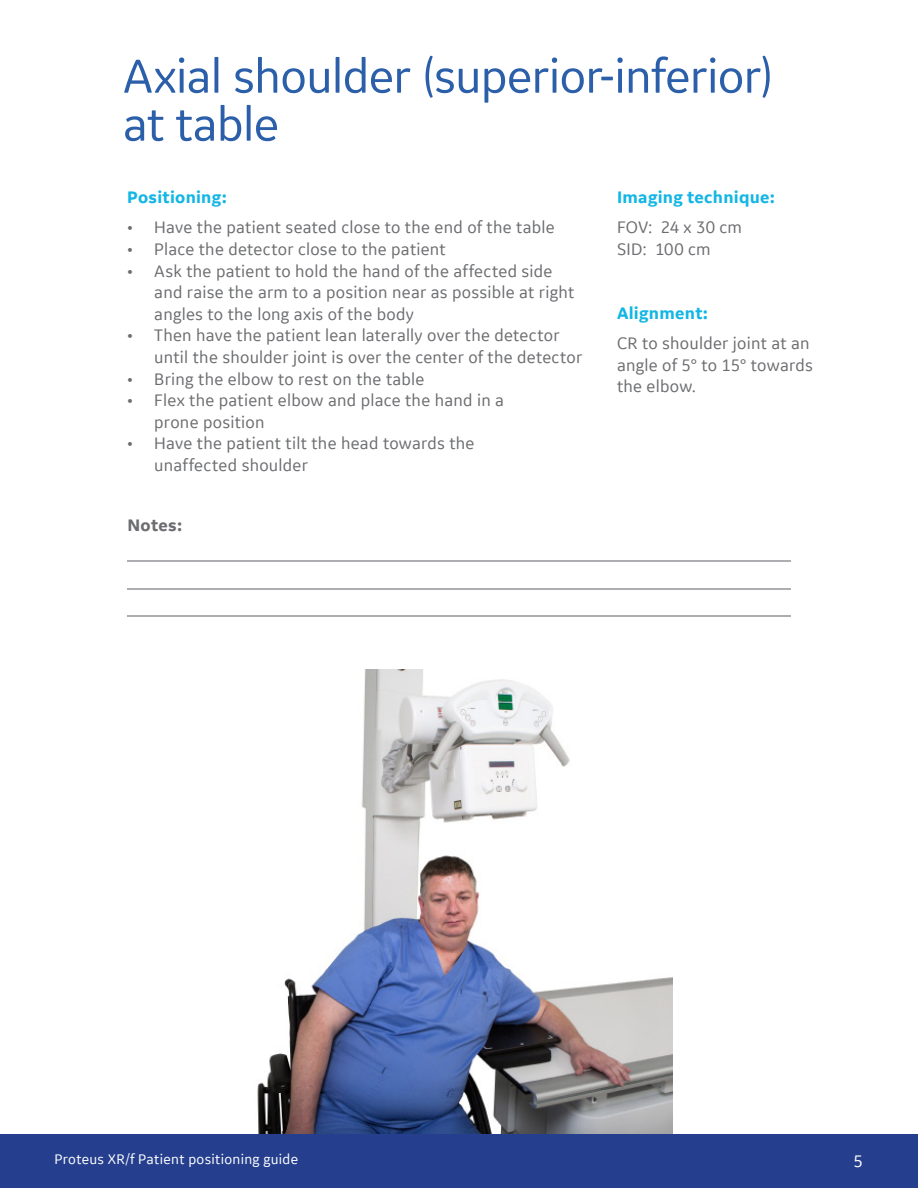
<style>
.page{position:relative;width:918px;height:1188px;background:#fff}
.page>*{position:absolute;margin:0;border:0;box-sizing:border-box;transform-origin:0 0}
.t1{font:51px/48px "GE Inspira Sans";letter-spacing:-.015em;color:#2c5fa9}
.t2{font:18px/21.6px "GE Inspira Sans";letter-spacing:.015em;color:#6c6d70}
.t3{font:700 18px "GE Inspira Sans";letter-spacing:.015em;color:#13b6e4}
.t4{font:700 18px "GE Inspira Sans";letter-spacing:.02em;color:#6c6d70}
.t5{font:18px "GE Inspira Sans";color:#fff}
.t6{font:15px "GE Inspira Sans";letter-spacing:.02em;color:#fff}
</style>
<div class="page">
<div style="left:0;top:1134px;width:918px;height:54px;background:#253f8e"></div>
<img style="left:257px;top:670px;width:416px;height:464px">
<hr style="left:127px;top:616px;width:664px;height:1px;background:#adaeb2">
<hr style="left:127px;top:588px;width:664px;height:1px;background:#adaeb2">
<hr style="left:127px;top:561px;width:664px;height:1px;background:#adaeb2">
<p class="t1" style="left:123px;top:51px;width:652px">Axial shoulder (superior-inferior) at table</p>
<p class="t3" style="left:127px;top:186px;width:101px">Positioning:</p>
<p class="t3" style="left:617px;top:186px;width:159px">Imaging technique:</p>
<p class="t2" style="left:127px;top:216px;width:429px">• Have the patient seated close to the end of the table</p>
<p class="t2" style="left:127px;top:238px;width:320px">• Place the detector close to the patient</p>
<p class="t2" style="left:154px;top:260px;width:422px;text-indent:-27px">• Ask the patient to hold the hand of the affected side and raise the arm to a position near as possible at right angles to the long axis of the body</p>
<p class="t2" style="left:154px;top:324px;width:430px;text-indent:-27px">• Then have the patient lean laterally over the detector until the shoulder joint is over the center of the detector</p>
<p class="t2" style="left:127px;top:368px;width:299px">• Bring the elbow to rest on the table</p>
<p class="t2" style="left:154px;top:389px;width:351px;text-indent:-27px">• Flex the patient elbow and place the hand in a prone position</p>
<p class="t2" style="left:154px;top:432px;width:322px;text-indent:-27px">• Have the patient tilt the head towards the unaffected shoulder</p>
<p class="t4" style="left:127px;top:515px;width:56px">Notes:</p>
<p class="t2" style="left:617px;top:216px;width:127px">FOV: 24 x 30 cm</p>
<p class="t2" style="left:617px;top:238px;width:95px">SID: 100 cm</p>
<p class="t3" style="left:617px;top:302px;width:93px">Alignment:</p>
<p class="t2" style="left:617px;top:332px;width:197px">CR to shoulder joint at an angle of 5° to 15° towards the elbow.</p>
<p class="t6" style="left:55px;top:1150px;width:245px">Proteus XR/f Patient positioning guide</p>
<p class="t5" style="left:853px;top:1150px;width:11px">5</p>
</div>
